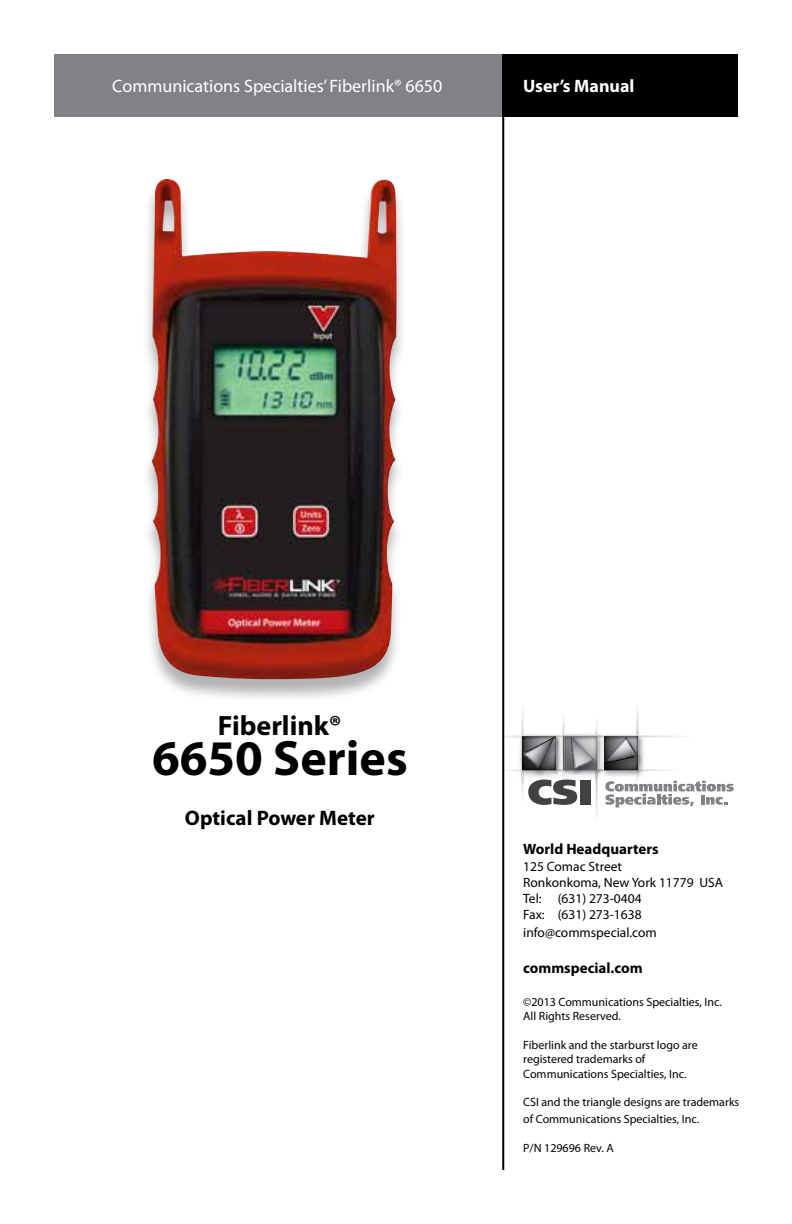
<style>
.page{position:relative;width:792px;height:1224px;background:#fff}
.page>*{position:absolute;margin:0;border:0;box-sizing:border-box;transform-origin:0 0}
.t1{font:700 50px "Myriad Pro";color:#000}
.t2{font:700 28px "Myriad Pro";color:#000}
.t3{font:700 21px "Myriad Pro";color:#000}
.t4{font:18px "Myriad Pro";color:#fff}
.t5{font:700 18px "Myriad Pro";color:#fff}
.t6{font:700 15px "Myriad Pro";color:#000}
.t7{font:13.6px/16.2px "Myriad Pro";color:#000}
.t8{font:12px/14.4px "Myriad Pro";color:#000}
</style>
<div class="page">
<svg style="left:504px;top:702px;width:230px;height:119px"></svg>
<div style="left:580px;top:780px;width:10px;height:24px;background:#424243"></div>
<div style="left:54px;top:54px;width:464px;height:62px;background:#808285"></div>
<div style="left:503px;top:54px;width:235px;height:62px;background:#000"></div>
<hr style="left:502px;top:54px;width:2px;height:1116px;background:#000">
<div style="left:140px;top:181px;width:266px;height:521px;background:#000;opacity:.3"></div>
<img style="left:151px;top:179px;width:246px;height:500px">
<h3 class="t4" style="left:112px;top:75px;width:332px">Communications Specialties’ Fiberlink® 6650</h3>
<h3 class="t5" style="left:523px;top:74px;width:113px">User’s Manual</h3>
<h2 class="t2" style="left:218px;top:707px;width:125px">Fiberlink®</h2>
<h1 class="t1" style="left:152px;top:725px;width:257px">6650 Series</h1>
<h3 class="t3" style="left:185px;top:804px;width:191px">Optical Power Meter</h3>
<p class="t6" style="left:523px;top:840px;width:137px">World Headquarters</p>
<p class="t7" style="left:523px;top:858px;width:201px">125 Comac Street<br>Ronkonkoma, New York 11779 USA<br>Tel: (631) 273-0404<br>Fax: (631) 273-1638</p>
<p class="t7" style="left:523px;top:924px;width:135px">info@commspecial.com</p>
<p class="t6" style="left:523px;top:958px;width:121px">commspecial.com</p>
<p class="t8" style="left:523px;top:994px;width:200px">©2013 Communications Specialties, Inc.<br>All Rights Reserved.</p>
<p class="t8" style="left:523px;top:1037px;width:176px">Fiberlink and the starburst logo are registered trademarks of<br>Communications Specialties, Inc.</p>
<p class="t8" style="left:523px;top:1094px;width:218px;line-height:16.8px">CSI and the triangle designs are trademarks of Communications Specialties, Inc.</p>
<p class="t8" style="left:523px;top:1141px;width:92px">P/N 129696 Rev. A</p>
</div>
